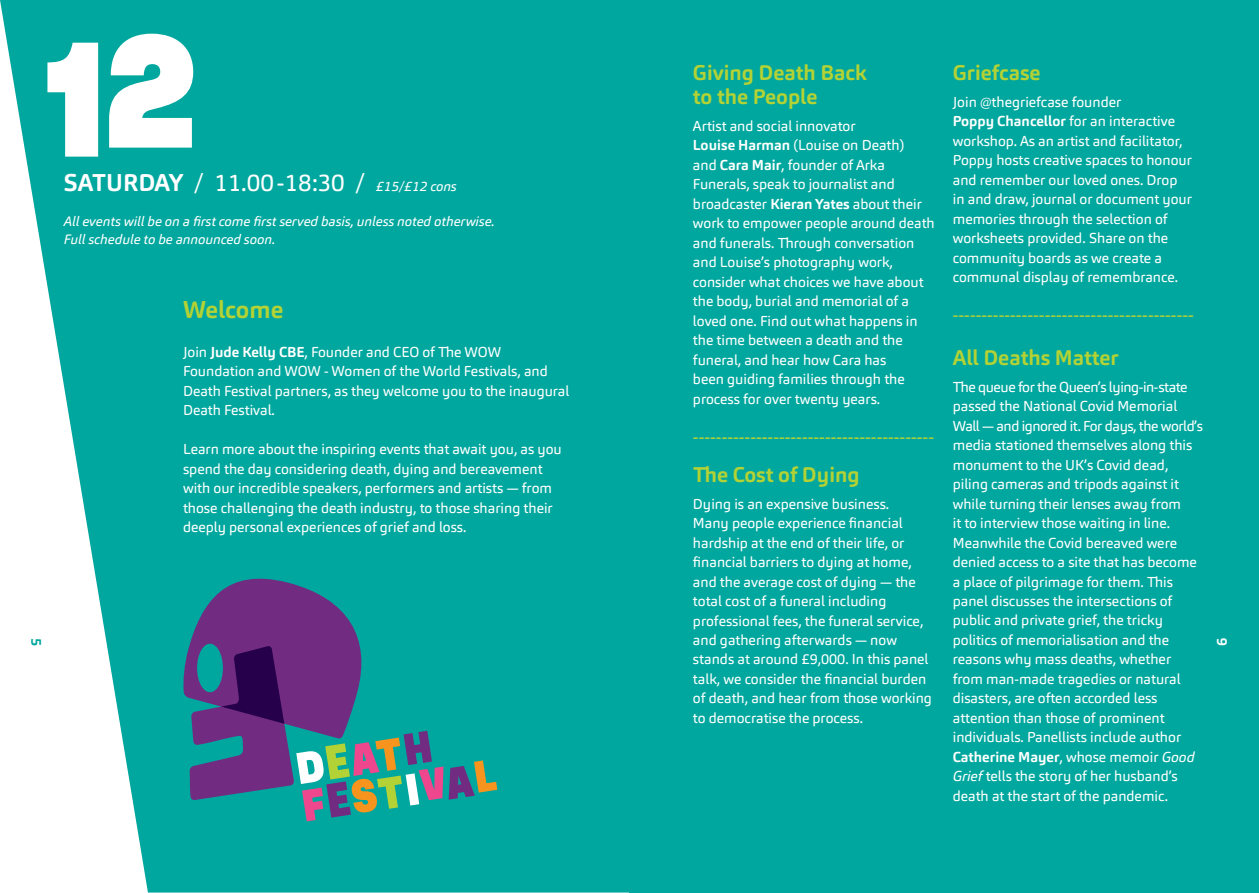
<style>
.page{position:relative;width:1259px;height:893px;background:#fff}
.page>*{position:absolute;margin:0;border:0;box-sizing:border-box;transform-origin:0 0}
.t1{font:900 150px "Ruddy";color:#fff}
.t2{font:24px "Carnas";color:#fff}
.t3{font:700 24px "Carnas";color:#b3d235}
.t4{font:700 21px/24px "Carnas";color:#b3d235}
.t5{font:18px "Carnas";color:#b3d235}
.t6{font:14.25px/19.5px "Carnas";color:#fff}
.t7{font:700 14.25px "Carnas";color:#00a79e}
.t8{font:700 14.25px "Carnas";color:#fff}
.t9{font:italic 13.5px/18px "Carnas";color:#fff}
.s1{font-weight:700}
.s2{font-style:italic}
.s3{font-style:italic;font-size:13.5px}
</style>
<div class="page">
<svg style="left:0;top:0;width:629px;height:892px;background:#21b2aa"></svg>
<div style="left:629px;top:0;width:629px;height:893px;background:#00a79e"></div>
<svg style="left:182px;top:566px;width:261px;height:255px;background:#3b708d"></svg>
<svg style="left:449px;top:760px;width:48px;height:40px;background:#4f7e7d"></svg>
<h1 class="t1" style="left:44px;top:-16px;width:154px">12</h1>
<h3 class="t4" style="left:952px;top:60px;width:89px">Griefcase</h3>
<p class="t6" style="left:952px;top:92px;width:241px">Join @thegriefcase founder<br><span class="s1">Poppy Chancellor</span> for an interactive workshop. As an artist and facilitator, Poppy hosts creative spaces to honour and remember our loved ones. Drop in and draw, journal or document your memories through the selection of worksheets provided. Share on the community boards as we create a communal display of remembrance.</p>
<p class="t5" style="left:952px;top:303px;width:243px">------------------------------------------</p>
<h3 class="t4" style="left:952px;top:345px;width:167px">All Deaths Matter</h3>
<p class="t6" style="left:952px;top:377px;width:252px">The queue for the Queen’s lying-in-state passed the National Covid Memorial Wall — and ignored it. For days, the world’s media stationed themselves along this monument to the UK’s Covid dead, piling cameras and tripods against it while turning their lenses away from<br>it to interview those waiting in line.<br>Meanwhile the Covid bereaved were denied access to a site that has become a place of pilgrimage for them. This panel discusses the intersections of public and private grief, the tricky politics of memorialisation and the reasons why mass deaths, whether from man-made tragedies or natural disasters, are often accorded less attention than those of prominent individuals. Panellists include author <span class="s1">Catherine Mayer</span>, whose memoir <span class="s2">Good Grief</span> tells the story of her husband’s death at the start of the pandemic.</p>
<h3 class="t4" style="left:693px;top:60px;width:175px">Giving Death Back to the People</h3>
<p class="t6" style="left:693px;top:116px;width:243px">Artist and social innovator<br><span class="s1">Louise Harman</span> (Louise on Death)<br>and <span class="s1">Cara Mair</span>, founder of Arka<br>Funerals, speak to journalist and broadcaster <span class="s1">Kieran Yates</span> about their work to empower people around death and funerals. Through conversation and Louise’s photography work, consider what choices we have about the body, burial and memorial of a loved one. Find out what happens in the time between a death and the funeral, and hear how Cara has<br>been guiding families through the process for over twenty years.</p>
<p class="t5" style="left:693px;top:425px;width:243px">------------------------------------------</p>
<h3 class="t4" style="left:693px;top:462px;width:168px">The Cost of Dying</h3>
<p class="t6" style="left:693px;top:494px;width:240px">Dying is an expensive business.<br>Many people experience financial hardship at the end of their life, or financial barriers to dying at home, and the average cost of dying — the total cost of a funeral including professional fees, the funeral service, and gathering afterwards — now stands at around £9,000. In this panel talk, we consider the financial burden of death, and hear from those working to democratise the process.</p>
<h2 class="t2" style="left:64px;top:168px;width:394px"><span class="s1">SATURDAY</span> / 11.00 -18:30 / <span class="s3">£15/£12 cons</span></h2>
<p class="t9" style="left:64px;top:212px;width:432px">All events will be on a first come first served basis, unless noted otherwise.<br>Full schedule to be announced soon.</p>
<h2 class="t3" style="left:183px;top:294px;width:102px">Welcome</h2>
<p class="t6" style="left:183px;top:342px;width:388px">Join <span class="s1">Jude Kelly CBE</span>, Founder and CEO of The WOW Foundation and WOW - Women of the World Festivals, and Death Festival partners, as they welcome you to the inaugural Death Festival.</p>
<p class="t6" style="left:183px;top:440px;width:380px">Learn more about the inspiring events that await you, as you spend the day considering death, dying and bereavement with our incredible speakers, performers and artists — from those challenging the death industry, to those sharing their deeply personal experiences of grief and loss.</p>
<p class="t7" style="left:46px;top:638px;width:10px;rotate:90deg">5</p>
<p class="t8" style="left:1212px;top:646px;width:10px;rotate:-90deg">6</p>
</div>
